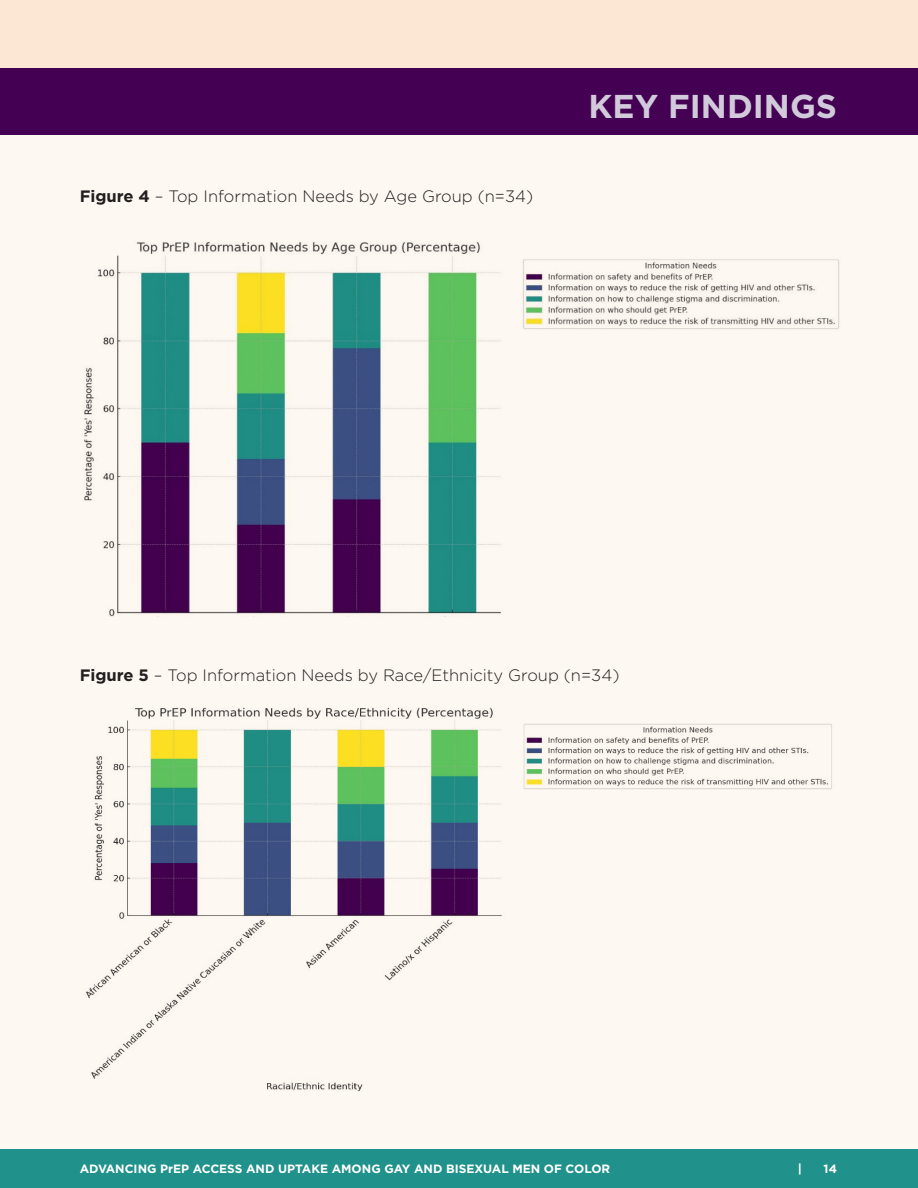
<style>
.page{position:relative;width:918px;height:1188px;background:#fff}
.page>*{position:absolute;margin:0;border:0;box-sizing:border-box;transform-origin:0 0}
.t1{font:700 33px "Gotham";color:#d1cadb}
.t2{font:300 16.5px "Gotham";color:#231f20}
.t3{font:700 12px "Gotham";color:#fff}
.s1{font-weight:700}
</style>
<div class="page">
<div style="left:0;top:99px;width:918px;height:1053px;background:#fef8f2"></div>
<div style="left:0;top:0;width:918px;height:88px;background:#fbe7d4"></div>
<div style="left:0;top:1150px;width:918px;height:38px;background:#20918b"></div>
<div style="left:0;top:68px;width:918px;height:67px;background:#440053"></div>
<img style="left:84px;top:242px;width:756px;height:375px">
<img style="left:86px;top:707px;width:746px;height:385px">
<p class="t2" style="left:80px;top:186px;width:455px"><span class="s1">Figure 4</span> – Top Information Needs by Age Group (n=34)</p>
<p class="t1" style="left:589px;top:84px;width:250px">KEY FINDINGS</p>
<p class="t2" style="left:80px;top:664px;width:541px"><span class="s1">Figure 5</span> – Top Information Needs by Race/Ethnicity Group (n=34)</p>
<p class="t3" style="left:80px;top:1161px;width:532px">ADVANCING PrEP ACCESS AND UPTAKE AMONG GAY AND BISEXUAL MEN OF COLOR</p>
<p class="t3" style="left:798px;top:1161px;width:6px">|</p>
<p class="t3" style="left:824px;top:1161px;width:15px">14</p>
</div>
